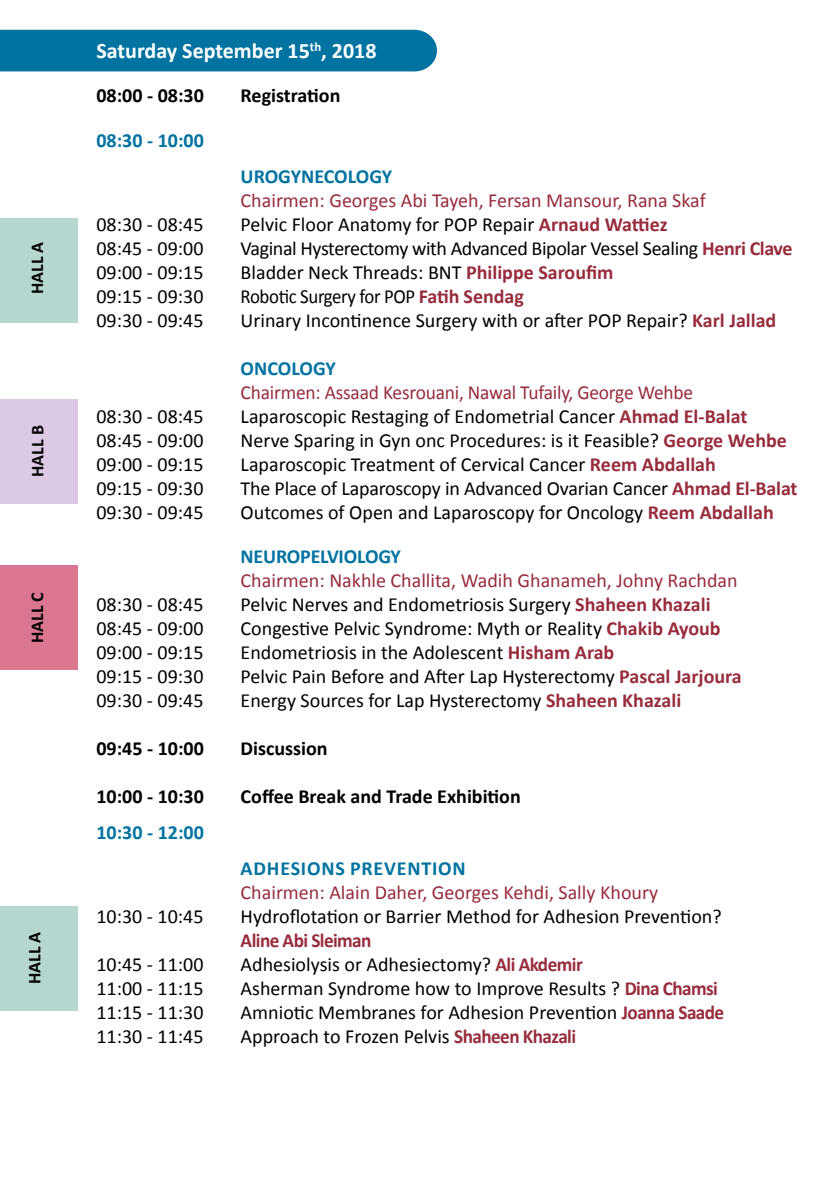
<style>
.page{position:relative;width:840px;height:1191px;background:#fff}
.page>*{position:absolute;margin:0;border:0;box-sizing:border-box;transform-origin:0 0}
.t1{font:700 22px "Calibri";color:#fff}
.t2{font:20px "Calibri";color:#000}
.t3{font:20px "Calibri";color:#972c3d}
.t4{font:700 20px "Calibri";color:#000}
.t5{font:20px "Calibri";letter-spacing:-.02em;color:#000}
.t6{font:700 20px "Calibri";color:#0073a1}
.t7{font:20px "Calibri";letter-spacing:-.02em;color:#000;scale:.94 1}
.t8{font:700 20px "Calibri";letter-spacing:.04em;color:#0073a1}
.t9{font:700 20px "Calibri";letter-spacing:-.03em;color:#972c3d;scale:.96 1}
.t10{font:700 18px "Calibri";color:#020203}
.s1{font-weight:700;color:#972c3d}
</style>
<div class="page">
<div style="left:0;top:30px;width:437px;height:41px;background:#0073a1"></div>
<hr style="left:839px;top:878px;width:1px;height:45px;background:#972c3d">
<div style="left:0;top:218px;width:77px;height:104px;background:#b6d7d0"></div>
<div style="left:0;top:399px;width:77px;height:104px;background:#dccae4"></div>
<div style="left:0;top:565px;width:77px;height:105px;background:#db7691"></div>
<div style="left:0;top:906px;width:77px;height:104px;background:#b6d7d0"></div>
<p class="t10" style="left:26px;top:294px;width:54px;rotate:-90deg">HALL A</p>
<p class="t10" style="left:26px;top:477px;width:53px;rotate:-90deg">HALL B</p>
<p class="t10" style="left:26px;top:643px;width:53px;rotate:-90deg">HALL C</p>
<p class="t10" style="left:23px;top:984px;width:54px;rotate:-90deg">HALL A</p>
<p class="t1" style="left:96px;top:37px;width:281px">Saturday September 15<sup>th</sup>, 2018</p>
<p class="t4" style="left:96px;top:83px;width:109px">08:00 - 08:30</p>
<p class="t4" style="left:240px;top:83px;width:101px">Registration</p>
<p class="t6" style="left:96px;top:127px;width:109px">08:30 - 10:00</p>
<p class="t6" style="left:240px;top:163px;width:153px">UROGYNECOLOGY</p>
<p class="t3" style="left:240px;top:187px;width:466px">Chairmen: Georges Abi Tayeh, Fersan Mansour, Rana Skaf</p>
<p class="t2" style="left:96px;top:211px;width:109px">08:30 - 08:45</p>
<p class="t2" style="left:240px;top:211px;width:428px">Pelvic Floor Anatomy for POP Repair <span class="s1">Arnaud Wattiez</span></p>
<p class="t2" style="left:96px;top:235px;width:108px">08:45 - 09:00</p>
<p class="t5" style="left:240px;top:235px;width:553px">Vaginal Hysterectomy with Advanced Bipolar Vessel Sealing <span class="s1">Henri Clave</span></p>
<p class="t2" style="left:96px;top:259px;width:109px">09:00 - 09:15</p>
<p class="t2" style="left:240px;top:259px;width:374px">Bladder Neck Threads: BNT <span class="s1">Philippe Saroufim</span></p>
<p class="t2" style="left:96px;top:283px;width:109px">09:15 - 09:30</p>
<p class="t7" style="left:240px;top:283px;width:303px">Robotic Surgery for POP <span class="s1">Fatih Sendag</span></p>
<p class="t2" style="left:96px;top:307px;width:108px">09:30 - 09:45</p>
<p class="t2" style="left:240px;top:307px;width:537px">Urinary Incontinence Surgery with or after POP Repair? <span class="s1">Karl Jallad</span></p>
<p class="t6" style="left:240px;top:355px;width:97px">ONCOLOGY</p>
<p class="t3" style="left:240px;top:379px;width:454px">Chairmen: Assaad Kesrouani, Nawal Tufaily, George Wehbe</p>
<p class="t2" style="left:96px;top:403px;width:109px">08:30 - 08:45</p>
<p class="t2" style="left:240px;top:403px;width:508px">Laparoscopic Restaging of Endometrial Cancer <span class="s1">Ahmad El-Balat</span></p>
<p class="t2" style="left:96px;top:427px;width:109px">08:45 - 09:00</p>
<p class="t2" style="left:240px;top:427px;width:547px">Nerve Sparing in Gyn onc Procedures: is it Feasible? <span class="s1">George Wehbe</span></p>
<p class="t2" style="left:96px;top:451px;width:109px">09:00 - 09:15</p>
<p class="t2" style="left:240px;top:451px;width:476px">Laparoscopic Treatment of Cervical Cancer <span class="s1">Reem Abdallah</span></p>
<p class="t2" style="left:96px;top:475px;width:108px">09:15 - 09:30</p>
<p class="t2" style="left:240px;top:475px;width:558px">The Place of Laparoscopy in Advanced Ovarian Cancer <span class="s1">Ahmad El-Balat</span></p>
<p class="t2" style="left:96px;top:499px;width:108px">09:30 - 09:45</p>
<p class="t2" style="left:240px;top:499px;width:534px">Outcomes of Open and Laparoscopy for Oncology <span class="s1">Reem Abdallah</span></p>
<p class="t6" style="left:240px;top:543px;width:162px">NEUROPELVIOLOGY</p>
<p class="t3" style="left:240px;top:567px;width:498px">Chairmen: Nakhle Challita, Wadih Ghanameh, Johny Rachdan</p>
<p class="t2" style="left:96px;top:591px;width:109px">08:30 - 08:45</p>
<p class="t2" style="left:240px;top:591px;width:471px">Pelvic Nerves and Endometriosis Surgery <span class="s1">Shaheen Khazali</span></p>
<p class="t2" style="left:96px;top:615px;width:109px">08:45 - 09:00</p>
<p class="t2" style="left:240px;top:615px;width:481px">Congestive Pelvic Syndrome: Myth or Reality <span class="s1">Chakib Ayoub</span></p>
<p class="t2" style="left:96px;top:639px;width:109px">09:00 - 09:15</p>
<p class="t2" style="left:240px;top:639px;width:375px">Endometriosis in the Adolescent <span class="s1">Hisham Arab</span></p>
<p class="t2" style="left:96px;top:663px;width:109px">09:15 - 09:30</p>
<p class="t2" style="left:240px;top:663px;width:502px">Pelvic Pain Before and After Lap Hysterectomy <span class="s1">Pascal Jarjoura</span></p>
<p class="t2" style="left:96px;top:687px;width:109px">09:30 - 09:45</p>
<p class="t2" style="left:240px;top:687px;width:442px">Energy Sources for Lap Hysterectomy <span class="s1">Shaheen Khazali</span></p>
<p class="t4" style="left:96px;top:735px;width:109px">09:45 - 10:00</p>
<p class="t4" style="left:240px;top:735px;width:88px">Discussion</p>
<p class="t4" style="left:96px;top:783px;width:109px">10:00 - 10:30</p>
<p class="t4" style="left:240px;top:783px;width:281px">Coffee Break and Trade Exhibition</p>
<p class="t6" style="left:96px;top:819px;width:109px">10:30 - 12:00</p>
<p class="t8" style="left:240px;top:855px;width:226px">ADHESIONS PREVENTION</p>
<p class="t3" style="left:240px;top:879px;width:419px">Chairmen: Alain Daher, Georges Kehdi, Sally Khoury</p>
<p class="t2" style="left:96px;top:903px;width:109px">10:30 - 10:45</p>
<p class="t2" style="left:240px;top:903px;width:482px">Hydroflotation or Barrier Method for Adhesion Prevention?</p>
<p class="t9" style="left:240px;top:927px;width:138px">Aline Abi Sleiman</p>
<p class="t2" style="left:96px;top:951px;width:109px">10:45 - 11:00</p>
<p class="t2" style="left:240px;top:951px;width:343px">Adhesiolysis or Adhesiectomy? <span class="s1">Ali Akdemir</span></p>
<p class="t2" style="left:96px;top:975px;width:109px">11:00 - 11:15</p>
<p class="t2" style="left:240px;top:975px;width:478px">Asherman Syndrome how to Improve Results ? <span class="s1">Dina Chamsi</span></p>
<p class="t2" style="left:96px;top:999px;width:109px">11:15 - 11:30</p>
<p class="t2" style="left:240px;top:999px;width:485px">Amniotic Membranes for Adhesion Prevention <span class="s1">Joanna Saade</span></p>
<p class="t2" style="left:96px;top:1023px;width:109px">11:30 - 11:45</p>
<p class="t2" style="left:240px;top:1023px;width:337px">Approach to Frozen Pelvis <span class="s1">Shaheen Khazali</span></p>
</div>
